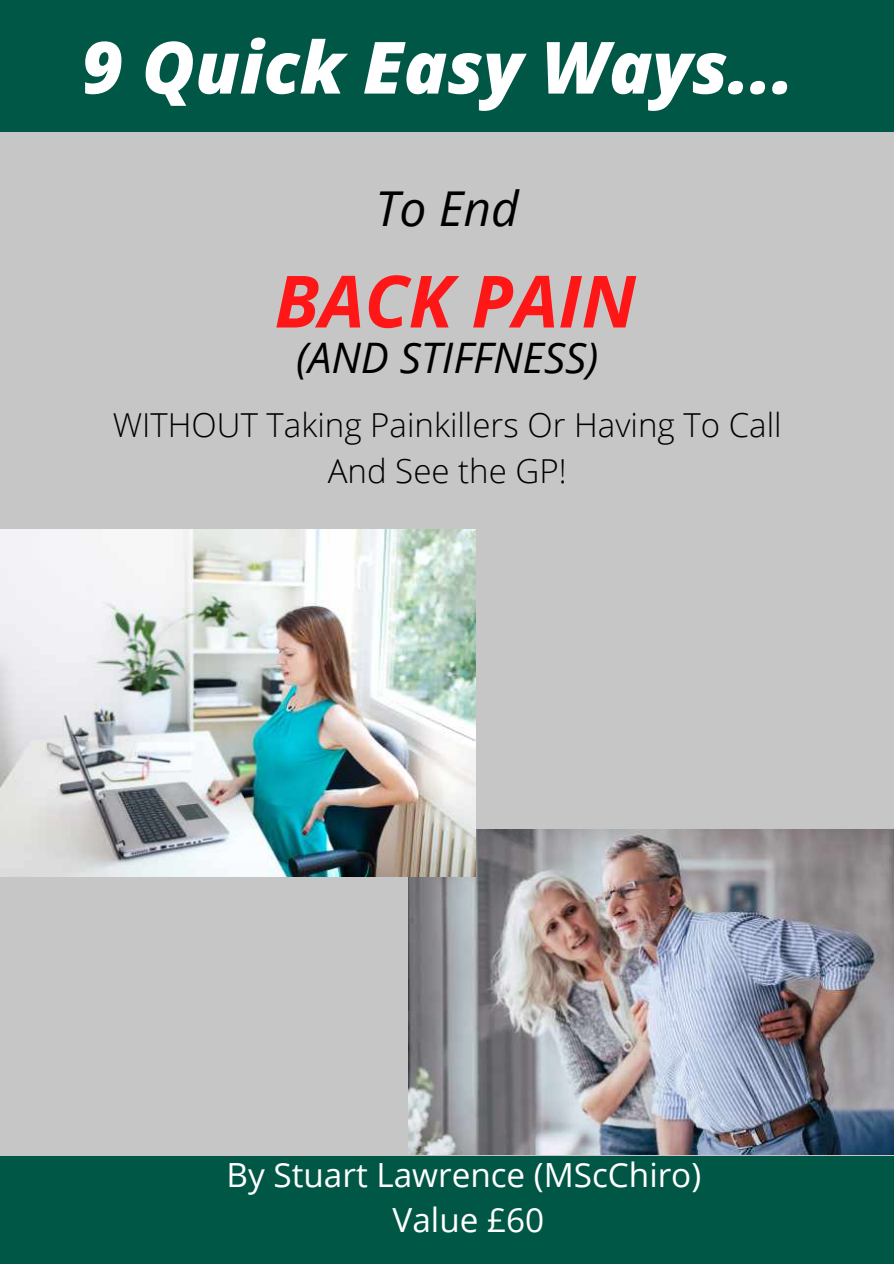
<style>
.page{position:relative;width:894px;height:1264px;background:#fff}
.page>*{position:absolute;margin:0;border:0;box-sizing:border-box;transform-origin:0 0}
.t1{font:italic 800 72px "Open Sans";color:#fff}
.t2{font:italic 700 72px "Open Sans";color:#ff1616}
.t3{font:italic 48px "Open Sans";color:#000}
.t4{font:italic 42px "Open Sans";color:#000}
.t5{font:33.3px/45.8px "Open Sans";color:#fff;text-align:center}
.t6{font:300 33px/46.2px "Open Sans";color:#000;text-align:center}
</style>
<div class="page">
<div style="left:0;top:0;width:893px;height:132px;background:#005746"></div>
<div style="left:0;top:1153px;width:893px;height:110px;background:#005746"></div>
<div style="left:0;top:132px;width:893px;height:1023px;background:#c6c6c6"></div>
<img style="left:408px;top:829px;width:485px;height:324px">
<img style="left:0;top:529px;width:475px;height:347px">
<h1 class="t1" style="left:81px;top:17px;width:714px">9 Quick Easy Ways...</h1>
<h2 class="t3" style="left:375px;top:175px;width:145px">To End</h2>
<h1 class="t2" style="left:274px;top:250px;width:363px">BACK PAIN</h1>
<p class="t4" style="left:296px;top:328px;width:304px">(AND STIFFNESS)</p>
<p class="t6" style="left:113px;top:400px;width:670px">WITHOUT Taking Painkillers Or Having To Call<br>And See the GP!</p>
<p class="t5" style="left:226px;top:1150px;width:476px">By Stuart Lawrence (MScChiro)<br>Value £60</p>
</div>
